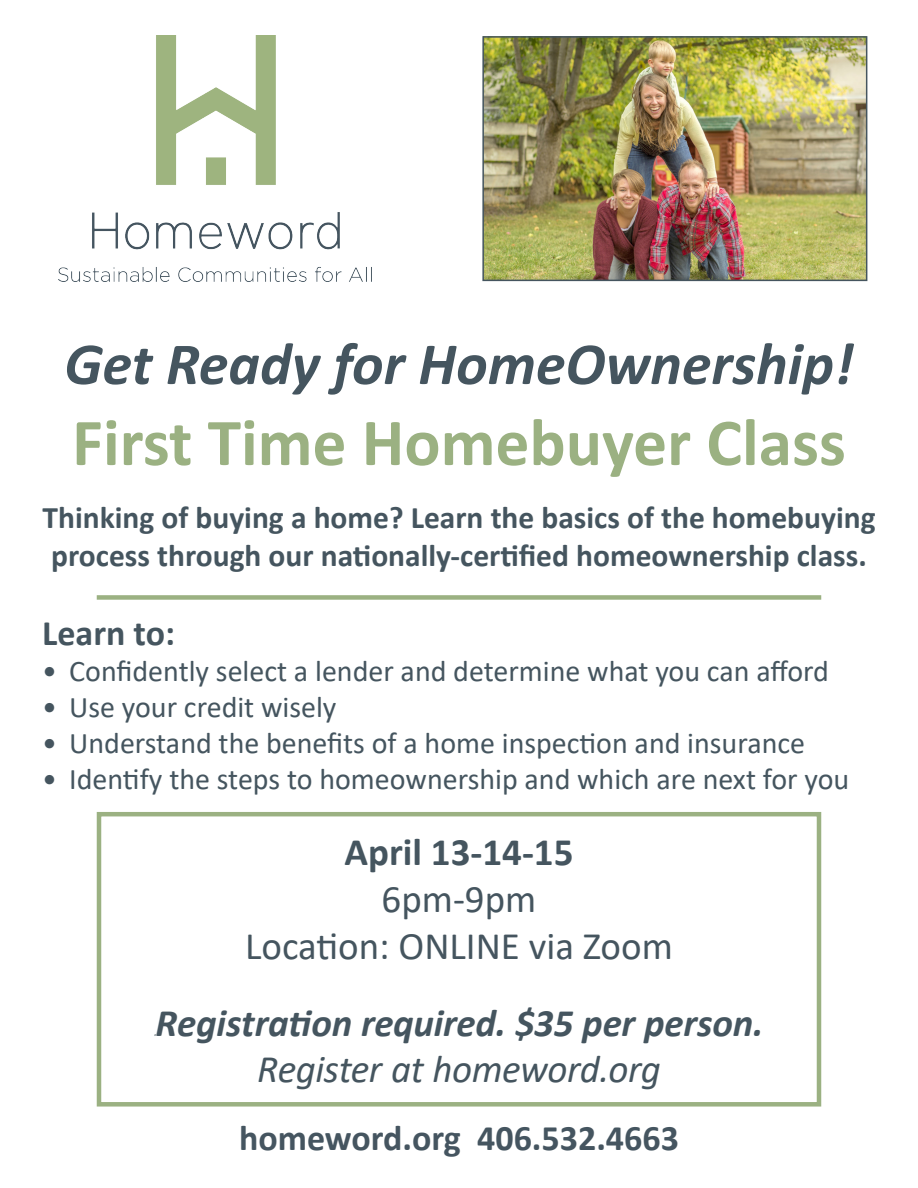
<style>
.page{position:relative;width:918px;height:1188px;background:#fff}
.page>*{position:absolute;margin:0;border:0;box-sizing:border-box;transform-origin:0 0}
.t1{font:700 67.5px "Calibri";color:#9bb182}
.t2{font:italic 700 60px "Calibri";color:#45555f}
.t3{font:italic 700 39px "Calibri";letter-spacing:-.005em;color:#45555f}
.t4{font:39px "Calibri";color:#45555f}
.t5{font:italic 39px "Calibri";letter-spacing:-.015em;color:#45555f}
.t6{font:700 39px "Calibri";color:#45555f}
.t7{font:700 36px "Calibri";color:#455560}
.t8{font:700 36px "Calibri";color:#45555f}
.t9{font:700 31.5px/37.8px "Calibri";color:#45555f}
.t10{font:30px "Calibri";color:#45555f}
.t11{font:italic 700 3px "Calibri";color:#45555f}
</style>
<div class="page">
<img style="left:485px;top:39px;width:379px;height:239px">
<div style="left:482px;top:36px;width:385px;height:245px;border:2px solid #45555f"></div>
<img style="left:59px;top:36px;width:313px;height:245px">
<div style="left:97px;top:595px;width:724px;height:5px;background:#9bb182"></div>
<div style="left:97px;top:812px;width:724px;height:295px;border:4px solid #9bb182"></div>
<p class="t2" style="left:64px;top:322px;width:791px">Get Ready for HomeOwnership!</p>
<p class="t1" style="left:72px;top:395px;width:775px">First Time Homebuyer Class</p>
<p class="t9" style="left:43px;top:498px;width:835px">Thinking of buying a home? Learn the basics of the homebuying process through our nationally-certified homeownership class.</p>
<p class="t8" style="left:42px;top:608px;width:134px">Learn to:</p>
<p class="t10" style="left:42px;top:650px;width:788px">• Confidently select a lender and determine what you can afford</p>
<p class="t10" style="left:42px;top:686px;width:296px">• Use your credit wisely</p>
<p class="t10" style="left:42px;top:722px;width:764px">• Understand the benefits of a home inspection and insurance</p>
<p class="t10" style="left:42px;top:758px;width:809px">• Identify the steps to homeownership and which are next for you</p>
<p class="t6" style="left:345px;top:825px;width:230px">April 13-14-15</p>
<p class="t4" style="left:382px;top:872px;width:156px">6pm-9pm</p>
<p class="t4" style="left:245px;top:919px;width:429px">Location: ONLINE via Zoom</p>
<p class="t3" style="left:156px;top:995px;width:609px">Registration required. $35 per person.</p>
<p class="t5" style="left:257px;top:1042px;width:405px">Register at homeword.org</p>
<p class="t11" style="left:154px;top:1033px;width:3px">0</p>
<p class="t7" style="left:239px;top:1112px;width:441px">homeword.org 406.532.4663</p>
</div>
